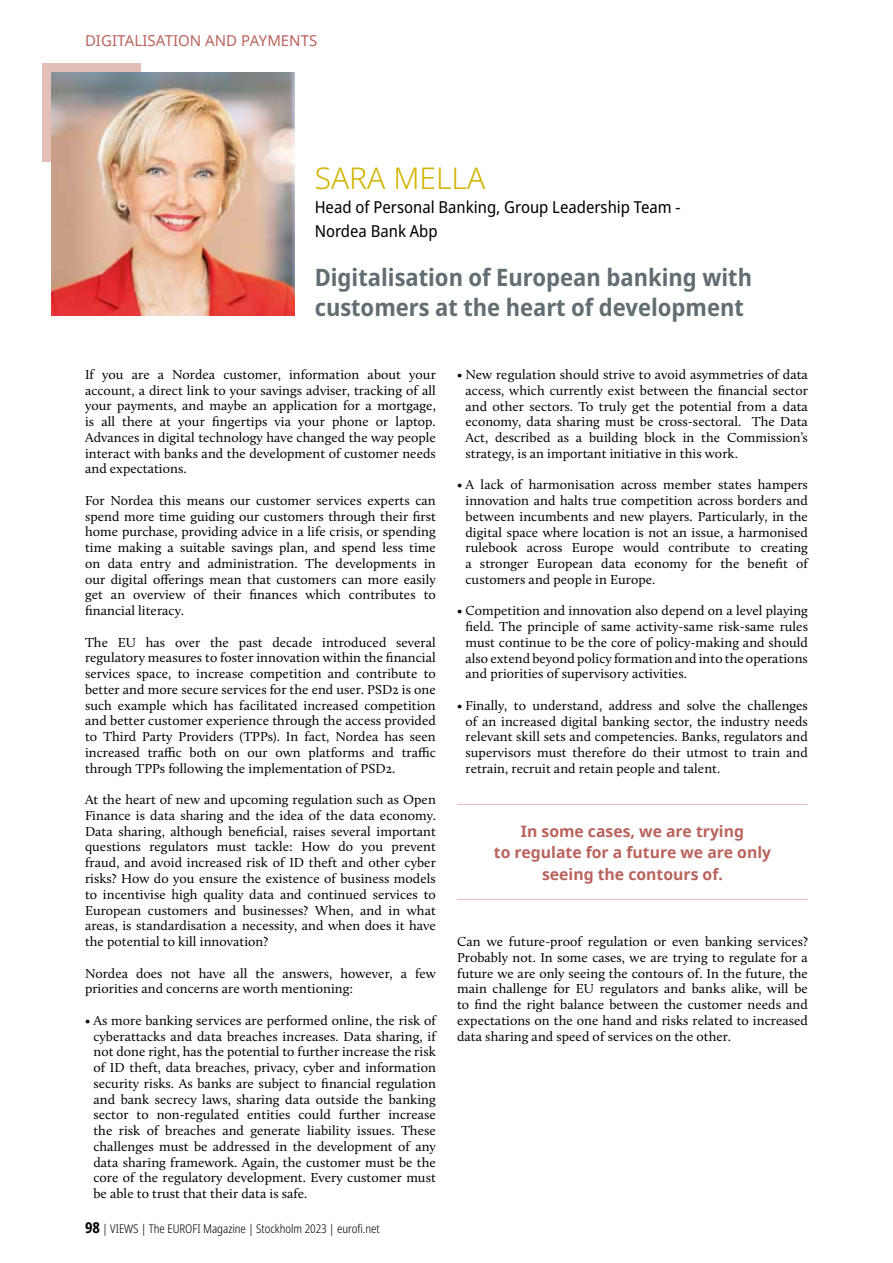
<style>
.page{position:relative;width:893px;height:1263px;background:#fff}
.page>*{position:absolute;margin:0;border:0;box-sizing:border-box;transform-origin:0 0}
.t1{font:300 30px "Noto Sans";color:#d3b400}
.t2{font:700 semi-condensed 24px/30px "Noto Sans";color:#636e73}
.t3{font:semi-condensed 16.5px/24px "Noto Sans";color:#000}
.t4{font:700 15.75px/21.6px "Noto Sans";color:#ba635c;text-align:center}
.t5{font:15px "Noto Sans";color:#ba635c}
.t6{font:13.5px/15.8px "Calluna";letter-spacing:.005em;color:#000;text-align:justify}
.t7{font:300 condensed 12px "Noto Sans";color:#000}
.s1{font-weight:700;font-size:15px}
</style>
<div class="page">
<div style="left:43px;top:64px;width:98px;height:98px;background:#e4bfb7"></div>
<img style="left:51px;top:72px;width:243px;height:244px">
<hr style="left:457px;top:804px;width:351px;height:1px;background:#e4bfb7">
<hr style="left:457px;top:899px;width:351px;height:1px;background:#e4bfb7">
<p class="t5" style="left:85px;top:30px;width:234px">DIGITALISATION AND PAYMENTS</p>
<h1 class="t1" style="left:315px;top:157px;width:172px">SARA MELLA</h1>
<p class="t3" style="left:315px;top:195px;width:367px">Head of Personal Banking, Group Leadership Team -<br>Nordea Bank Abp</p>
<h2 class="t2" style="left:315px;top:263px;width:439px">Digitalisation of European banking with customers at the heart of development</h2>
<p class="t6" style="left:85px;top:366px;width:352px">If you are a Nordea customer, information about your account, a direct link to your savings adviser, tracking of all your payments, and maybe an application for a mortgage, is all there at your fingertips via your phone or laptop.<br>Advances in digital technology have changed the way people interact with banks and the development of customer needs and expectations.</p>
<p class="t6" style="left:85px;top:492px;width:352px">For Nordea this means our customer services experts can spend more time guiding our customers through their first home purchase, providing advice in a life crisis, or spending time making a suitable savings plan, and spend less time on data entry and administration. The developments in our digital offerings mean that customers can more easily get an overview of their finances which contributes to financial literacy.</p>
<p class="t6" style="left:85px;top:634px;width:352px">The EU has over the past decade introduced several regulatory measures to foster innovation within the financial services space, to increase competition and contribute to better and more secure services for the end user. PSD2 is one such example which has facilitated increased competition and better customer experience through the access provided to Third Party Providers (TPPs). In fact, Nordea has seen increased traffic both on our own platforms and traffic through TPPs following the implementation of PSD2.</p>
<p class="t6" style="left:85px;top:792px;width:352px">At the heart of new and upcoming regulation such as Open Finance is data sharing and the idea of the data economy.<br>Data sharing, although beneficial, raises several important questions regulators must tackle: How do you prevent fraud, and avoid increased risk of ID theft and other cyber risks? How do you ensure the existence of business models to incentivise high quality data and continued services to European customers and businesses? When, and in what areas, is standardisation a necessity, and when does it have the potential to kill innovation?</p>
<p class="t6" style="left:85px;top:965px;width:352px">Nordea does not have all the answers, however, a few priorities and concerns are worth mentioning:</p>
<p class="t6" style="left:93px;top:1012px;width:344px;text-indent:-8px">• As more banking services are performed online, the risk of cyberattacks and data breaches increases. Data sharing, if not done right, has the potential to further increase the risk of ID theft, data breaches, privacy, cyber and information security risks. As banks are subject to financial regulation and bank secrecy laws, sharing data outside the banking sector to non-regulated entities could further increase the risk of breaches and generate liability issues. These challenges must be addressed in the development of any data sharing framework. Again, the customer must be the core of the regulatory development. Every customer must be able to trust that their data is safe.</p>
<p class="t7" style="left:85px;top:1220px;width:296px"><span class="s1">98</span> | VIEWS | The EUROFI Magazine | Stockholm 2023 | eurofi.net</p>
<p class="t6" style="left:465px;top:366px;width:344px;text-indent:-8px">• New regulation should strive to avoid asymmetries of data access, which currently exist between the financial sector and other sectors. To truly get the potential from a data economy, data sharing must be cross-sectoral. The Data Act, described as a building block in the Commission’s strategy, is an important initiative in this work.</p>
<p class="t6" style="left:465px;top:477px;width:344px;text-indent:-8px">• A lack of harmonisation across member states hampers innovation and halts true competition across borders and between incumbents and new players. Particularly, in the digital space where location is not an issue, a harmonised rulebook across Europe would contribute to creating a stronger European data economy for the benefit of customers and people in Europe.</p>
<p class="t6" style="left:465px;top:603px;width:344px;text-indent:-8px">• Competition and innovation also depend on a level playing field. The principle of same activity-same risk-same rules must continue to be the core of policy-making and should also extend beyond policy formation and into the operations and priorities of supervisory activities.</p>
<p class="t6" style="left:465px;top:697px;width:344px;text-indent:-8px">• Finally, to understand, address and solve the challenges of an increased digital banking sector, the industry needs relevant skill sets and competencies. Banks, regulators and supervisors must therefore do their utmost to train and retrain, recruit and retain people and talent.</p>
<p class="t4" style="left:494px;top:821px;width:279px">In some cases, we are trying<br>to regulate for a future we are only seeing the contours of.</p>
<p class="t6" style="left:457px;top:933px;width:352px">Can we future-proof regulation or even banking services?<br>Probably not. In some cases, we are trying to regulate for a future we are only seeing the contours of. In the future, the main challenge for EU regulators and banks alike, will be to find the right balance between the customer needs and expectations on the one hand and risks related to increased data sharing and speed of services on the other.</p>
</div>
